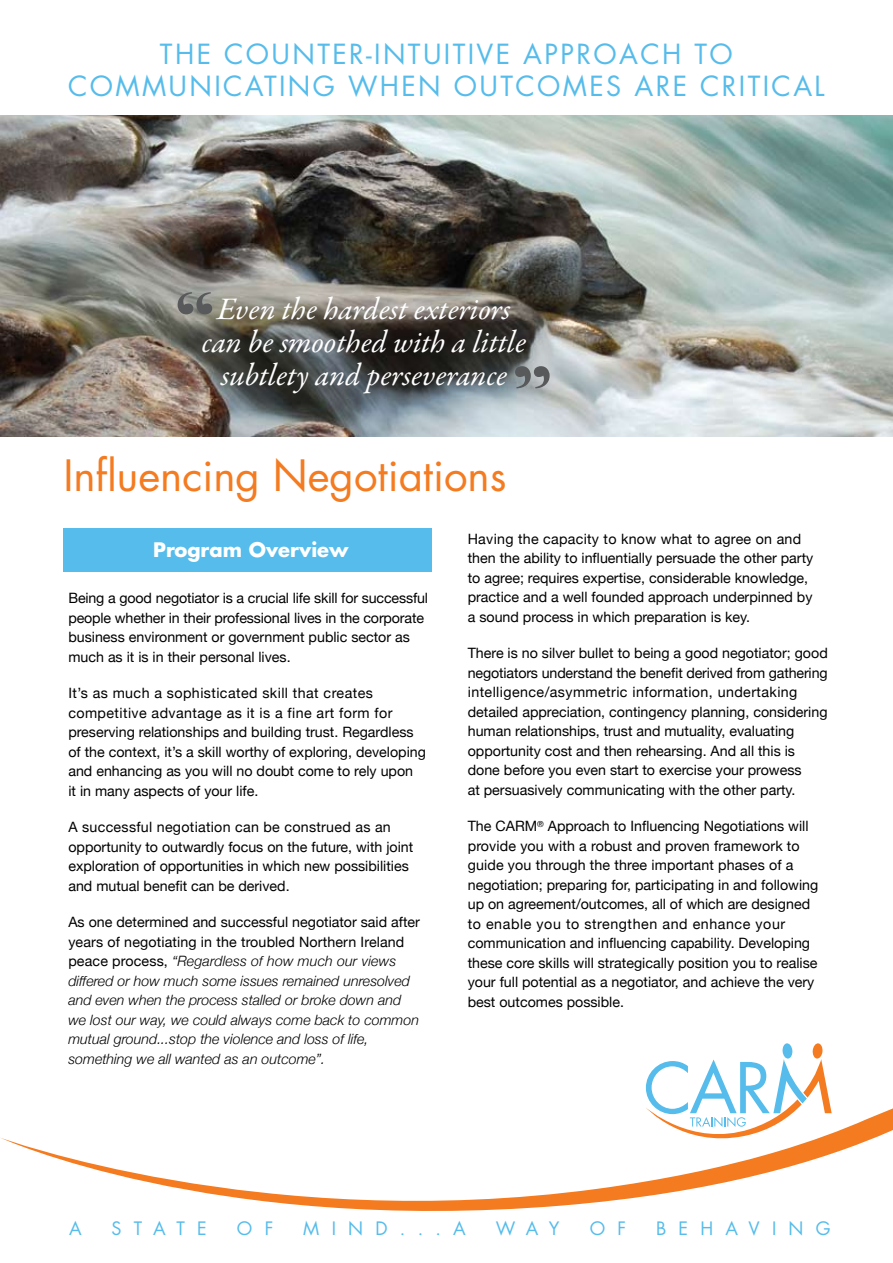
<style>
.page{position:relative;width:893px;height:1263px;background:#fff}
.page>*{position:absolute;margin:0;border:0;box-sizing:border-box;transform-origin:0 0}
.t1{font:42px "Futura";color:#f47b20}
.t2{font:italic 31.5px/33px "Garamond Premr Pro";letter-spacing:-.005em;color:#fff;text-align:center}
.t3{font:27px/32.4px "Futura";letter-spacing:.09em;color:#55bceb;text-align:center}
.t4{font:700 19.5px "Futura";color:#fff}
.t5{font:18px "Futura";letter-spacing:.68em;color:#55bceb}
.t6{font:14.25px/19.5px "Helvetica Neue";color:#000}
.t7{font:italic 300 14.25px/19.5px "Helvetica Neue";color:#000}
.s1{font-weight:400;font-style:normal}
</style>
<div class="page">
<svg style="left:1px;top:1108px;width:892px;height:103px"></svg>
<svg style="left:646px;top:1043px;width:186px;height:105px"></svg>
<img style="left:0;top:115px;width:893px;height:321px">
<svg style="left:178px;top:292px;width:34px;height:22px"></svg>
<svg style="left:515px;top:366px;width:35px;height:22px"></svg>
<div style="left:64px;top:528px;width:368px;height:44px;background:#55bceb"></div>
<h3 class="t3" style="left:68px;top:37px;width:758px">THE COUNTER-INTUITIVE APPROACH TO<br>COMMUNICATING WHEN OUTCOMES ARE CRITICAL</h3>
<h2 class="t2" style="left:202px;top:295px;width:326px">Even the hardest exteriors can be smoothed with a little subtlety and perseverance</h2>
<h1 class="t1" style="left:64px;top:447px;width:444px">I NFLUENCING NEGOTIATIONS</h1>
<h3 class="t4" style="left:153px;top:536px;width:197px">Program Overview</h3>
<p class="t6" style="left:68px;top:588px;width:361px">Being a good negotiator is a crucial life skill for successful people whether in their professional lives in the corporate business environment or government public sector as much as it is in their personal lives.</p>
<p class="t6" style="left:68px;top:683px;width:359px">It’s as much a sophisticated skill that creates competitive advantage as it is a fine art form for preserving relationships and building trust. Regardless of the context, it’s a skill worthy of exploring, developing and enhancing as you will no doubt come to rely upon<br>it in many aspects of your life.</p>
<p class="t6" style="left:68px;top:817px;width:346px">A successful negotiation can be construed as an opportunity to outwardly focus on the future, with joint exploration of opportunities in which new possibilities and mutual benefit can be derived.</p>
<p class="t7" style="left:68px;top:912px;width:353px"><span class="s1">As one determined and successful negotiator said after years of negotiating in the troubled Northern Ireland peace process,</span> “Regardless of how much our views differed or how much some issues remained unresolved and even when the process stalled or broke down and we lost our way, we could always come back to common mutual ground...stop the violence and loss of life, something we all wanted as an outcome”.</p>
<p class="t6" style="left:468px;top:529px;width:347px">Having the capacity to know what to agree on and then the ability to influentially persuade the other party to agree; requires expertise, considerable knowledge, practice and a well founded approach underpinned by a sound process in which preparation is key.</p>
<p class="t6" style="left:468px;top:643px;width:361px">There is no silver bullet to being a good negotiator; good negotiators understand the benefit derived from gathering intelligence/asymmetric information, undertaking detailed appreciation, contingency planning, considering human relationships, trust and mutuality, evaluating opportunity cost and then rehearsing. And all this is done before you even start to exercise your prowess<br>at persuasively communicating with the other party.</p>
<p class="t6" style="left:468px;top:816px;width:352px">The CARM<sup>®</sup> Approach to Influencing Negotiations will provide you with a robust and proven framework to guide you through the three important phases of a negotiation; preparing for, participating in and following up on agreement/outcomes, all of which are designed to enable you to strengthen and enhance your communication and influencing capability. Developing these core skills will strategically position you to realise your full potential as a negotiator, and achieve the very best outcomes possible.</p>
<p class="t5" style="left:69px;top:1215px;width:14px">A</p>
<p class="t5" style="left:112px;top:1215px;width:97px">STAT E</p>
<p class="t5" style="left:237px;top:1215px;width:38px">O F</p>
<p class="t5" style="left:303px;top:1215px;width:164px">MIND...A</p>
<p class="t5" style="left:496px;top:1215px;width:65px">WAY</p>
<p class="t5" style="left:590px;top:1215px;width:38px">O F</p>
<p class="t5" style="left:656px;top:1215px;width:176px">BEHAVING</p>
</div>
